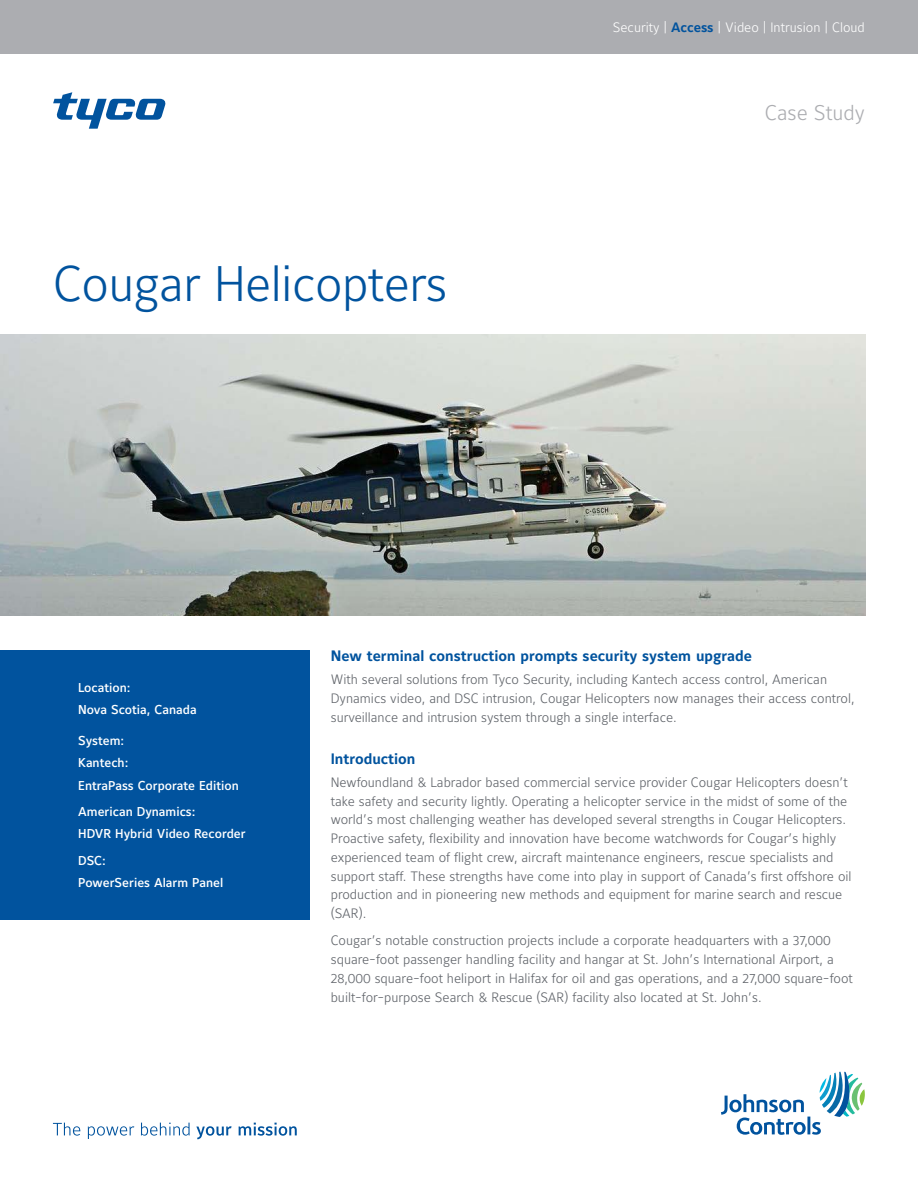
<style>
.page{position:relative;width:918px;height:1188px;background:#fff}
.page>*{position:absolute;margin:0;border:0;box-sizing:border-box;transform-origin:0 0}
.t1{font:300 49.5px "Maurea Jci Lf ML";letter-spacing:-.01em;color:#01539e}
.t2{font:300 21px "Maurea Jci Lf ML";color:#acadb1}
.t3{font:700 15px "Maurea Jci Lf ML";color:#01539e}
.t4{font:300 13.5px/18.8px "Maurea Jci Lf ML";color:#5f6369}
.t5{font:300 13.5px "Maurea Jci Lf ML";color:#fff}
.t6{font:500 12.75px/22.2px "Maurea Jci Lf ML";color:#fff}
.s1{font-weight:700;color:#01539e}
</style>
<div class="page">
<img style="left:0;top:335px;width:865px;height:281px">
<div style="left:0;top:650px;width:310px;height:270px;background:#01539e"></div>
<div style="left:0;top:0;width:918px;height:53px;background:#acadb1"></div>
<svg style="left:53px;top:1123px;width:27px;height:13px"></svg>
<svg style="left:88px;top:1126px;width:46px;height:13px"></svg>
<svg style="left:141px;top:1123px;width:49px;height:13px"></svg>
<svg style="left:196px;top:1126px;width:36px;height:13px"></svg>
<svg style="left:239px;top:1123px;width:58px;height:13px"></svg>
<svg style="left:721px;top:1072px;width:144px;height:63px"></svg>
<svg style="left:53px;top:92px;width:112px;height:37px"></svg>
<p class="t5" style="left:613px;top:19px;width:253px">Security | <span class="s1">Access</span> | Video | Intrusion | Cloud</p>
<h1 class="t1" style="left:53px;top:253px;width:396px">Cougar Helicopters</h1>
<h2 class="t2" style="left:765px;top:100px;width:101px">Case Study</h2>
<p class="t6" style="left:78px;top:677px;width:120px">Location:<br>Nova Scotia, Canada</p>
<p class="t6" style="left:78px;top:730px;width:162px">System:<br>Kantech:<br>EntraPass Corporate Edition</p>
<p class="t6" style="left:78px;top:801px;width:169px">American Dynamics:<br>HDVR Hybrid Video Recorder</p>
<p class="t6" style="left:78px;top:849px;width:147px">DSC:<br>PowerSeries Alarm Panel</p>
<p class="t3" style="left:331px;top:647px;width:423px">New terminal construction prompts security system upgrade</p>
<p class="t4" style="left:331px;top:670px;width:525px">With several solutions from Tyco Security, including Kantech access control, American<br>Dynamics video, and DSC intrusion, Cougar Helicopters now manages their access control, surveillance and intrusion system through a single interface.</p>
<p class="t3" style="left:331px;top:750px;width:86px">Introduction</p>
<p class="t4" style="left:331px;top:772px;width:522px">Newfoundland &amp; Labrador based commercial service provider Cougar Helicopters doesn’t take safety and security lightly. Operating a helicopter service in the midst of some of the world’s most challenging weather has developed several strengths in Cougar Helicopters.<br>Proactive safety, flexibility and innovation have become watchwords for Cougar’s highly experienced team of flight crew, aircraft maintenance engineers, rescue specialists and support staff. These strengths have come into play in support of Canada’s first offshore oil production and in pioneering new methods and equipment for marine search and rescue (SAR).</p>
<p class="t4" style="left:331px;top:931px;width:524px">Cougar’s notable construction projects include a corporate headquarters with a 37,000 square-foot passenger handling facility and hangar at St. John’s International Airport, a 28,000 square-foot heliport in Halifax for oil and gas operations, and a 27,000 square-foot built-for-purpose Search &amp; Rescue (SAR) facility also located at St. John’s.</p>
</div>
